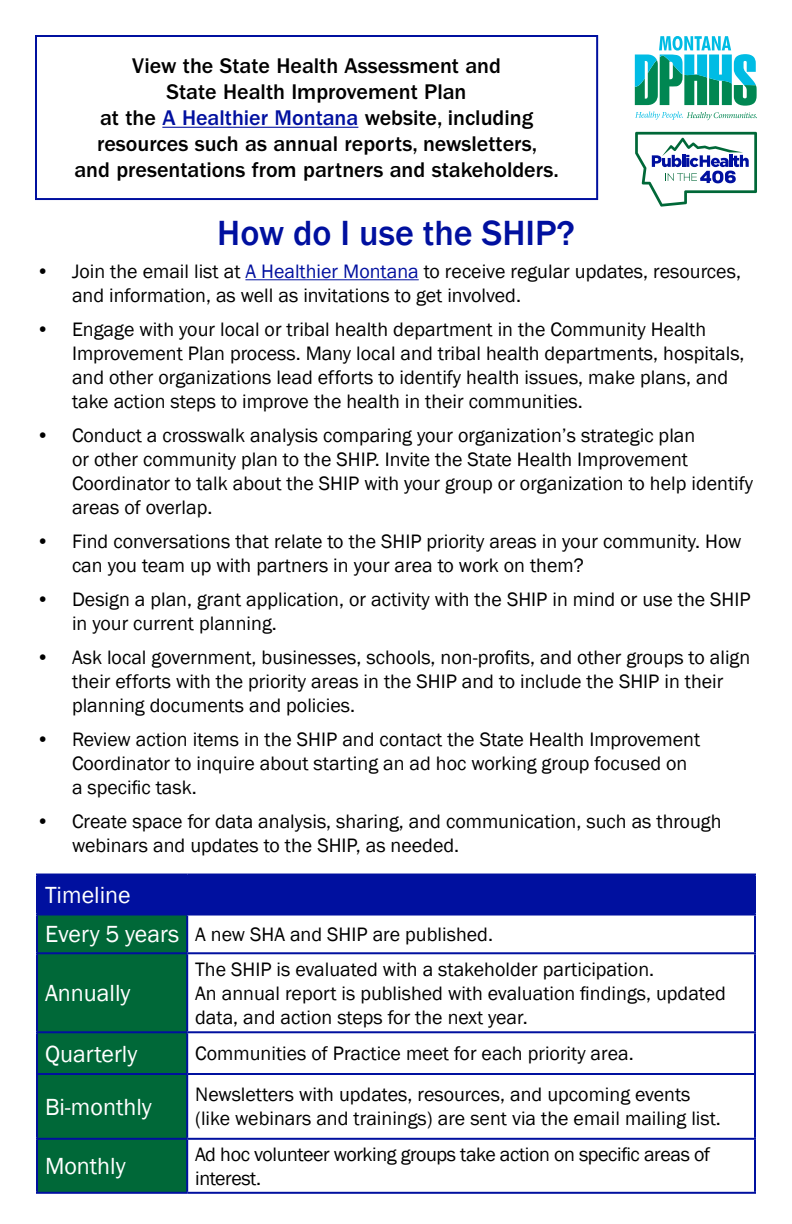
<style>
.page{position:relative;width:792px;height:1224px;background:#fff}
.page>*{position:absolute;margin:0;border:0;box-sizing:border-box;transform-origin:0 0}
.t1{font:500 36px "Franklin Gothic";color:#00109f}
.Table_row_White{font:24px "Franklin Gothic";color:#fff}
.t2{font:500 22px/26px "ITC Franklin Gothic Std";color:#000;text-align:center}
.Paragraph{font:20px/24px "Franklin Gothic";color:#000}
.Paragraph-2{font:20px/24px "Franklin Gothic";letter-spacing:-.02em;color:#000}
.s1{color:#00109f}
</style>
<div class="page">
<hr style="left:162px;top:127px;width:196px;height:1px;background:#00109f">
<div style="left:35px;top:35px;width:563px;height:165px;border:2px solid #00109f"></div>
<svg style="left:635px;top:36px;width:122px;height:84px"></svg>
<svg style="left:635px;top:132px;width:122px;height:75px"></svg>
<hr style="left:245px;top:279px;width:174px;height:1px;background:#00109f">
<div style="left:37px;top:875px;width:718px;height:40px;background:#00109f"></div>
<div style="left:38px;top:916px;width:148px;height:276px;background:#006838"></div>
<hr style="left:36px;top:876px;width:2px;height:38px;background:#00109f">
<hr style="left:36px;top:874px;width:151px;height:2px;background:#00109f">
<hr style="left:187px;top:874px;width:569px;height:2px;background:#00109f">
<hr style="left:36px;top:914px;width:151px;height:2px;background:#00109f">
<hr style="left:754px;top:876px;width:2px;height:38px;background:#00109f">
<hr style="left:187px;top:914px;width:569px;height:2px;background:#00109f">
<hr style="left:36px;top:916px;width:2px;height:36px;background:#00109f">
<hr style="left:36px;top:954px;width:2px;height:77px;background:#00109f">
<hr style="left:36px;top:1033px;width:2px;height:40px;background:#00109f">
<hr style="left:36px;top:1075px;width:2px;height:63px;background:#00109f">
<hr style="left:36px;top:1140px;width:2px;height:52px;background:#00109f">
<hr style="left:36px;top:952px;width:151px;height:2px;background:#00109f">
<hr style="left:36px;top:1031px;width:151px;height:2px;background:#00109f">
<hr style="left:36px;top:1073px;width:151px;height:2px;background:#00109f">
<hr style="left:36px;top:1138px;width:151px;height:2px;background:#00109f">
<hr style="left:36px;top:1192px;width:151px;height:2px;background:#00109f">
<hr style="left:186px;top:916px;width:2px;height:36px;background:#00109f">
<hr style="left:186px;top:954px;width:2px;height:77px;background:#00109f">
<hr style="left:186px;top:1033px;width:2px;height:40px;background:#00109f">
<hr style="left:186px;top:1075px;width:2px;height:63px;background:#00109f">
<hr style="left:186px;top:1140px;width:2px;height:52px;background:#00109f">
<hr style="left:754px;top:916px;width:2px;height:36px;background:#00109f">
<hr style="left:754px;top:954px;width:2px;height:77px;background:#00109f">
<hr style="left:754px;top:1033px;width:2px;height:40px;background:#00109f">
<hr style="left:754px;top:1075px;width:2px;height:63px;background:#00109f">
<hr style="left:754px;top:1140px;width:2px;height:52px;background:#00109f">
<hr style="left:187px;top:952px;width:569px;height:2px;background:#00109f">
<hr style="left:187px;top:1031px;width:569px;height:2px;background:#00109f">
<hr style="left:187px;top:1073px;width:569px;height:2px;background:#00109f">
<hr style="left:187px;top:1138px;width:569px;height:2px;background:#00109f">
<hr style="left:187px;top:1192px;width:569px;height:2px;background:#00109f">
<p class="t2" style="left:74px;top:53px;width:486px">View the State Health Assessment and<br>State Health Improvement Plan<br>at the <span class="s1">A Healthier Montana</span> website, including resources such as annual reports, newsletters,<br>and presentations from partners and stakeholders.</p>
<h1 class="t1" style="left:217px;top:211px;width:359px">How do I use the SHIP?</h1>
<p class="Paragraph" style="left:72px;top:260px;width:670px;text-indent:-36px">• Join the email list at <span class="s1">A Healthier Montana</span> to receive regular updates, resources, and information, as well as invitations to get involved.</p>
<p class="Paragraph" style="left:72px;top:318px;width:674px;text-indent:-36px">• Engage with your local or tribal health department in the Community Health Improvement Plan process. Many local and tribal health departments, hospitals, and other organizations lead efforts to identify health issues, make plans, and take action steps to improve the health in their communities.</p>
<p class="Paragraph" style="left:72px;top:424px;width:683px;text-indent:-36px">• Conduct a crosswalk analysis comparing your organization’s strategic plan<br>or other community plan to the SHIP. Invite the State Health Improvement Coordinator to talk about the SHIP with your group or organization to help identify areas of overlap.</p>
<p class="Paragraph" style="left:72px;top:530px;width:671px;text-indent:-36px">• Find conversations that relate to the SHIP priority areas in your community. How can you team up with partners in your area to work on them?</p>
<p class="Paragraph" style="left:72px;top:588px;width:680px;text-indent:-36px">• Design a plan, grant application, or activity with the SHIP in mind or use the SHIP in your current planning.</p>
<p class="Paragraph" style="left:72px;top:646px;width:680px;text-indent:-36px">• Ask local government, businesses, schools, non-profits, and other groups to align their efforts with the priority areas in the SHIP and to include the SHIP in their planning documents and policies.</p>
<p class="Paragraph" style="left:72px;top:728px;width:630px;text-indent:-36px">• Review action items in the SHIP and contact the State Health Improvement<br>Coordinator to inquire about starting an ad hoc working group focused on a specific task.</p>
<p class="Paragraph" style="left:72px;top:810px;width:651px;text-indent:-36px">• Create space for data analysis, sharing, and communication, such as through webinars and updates to the SHIP, as needed.</p>
<p class="Table_row_White" style="left:45px;top:880px;width:87px">Timeline</p>
<p class="Table_row_White" style="left:45px;top:919px;width:136px">Every 5 years</p>
<p class="Paragraph" style="left:195px;top:923px;width:299px">A new SHA and SHIP are published.</p>
<p class="Table_row_White" style="left:45px;top:978px;width:87px">Annually</p>
<p class="Paragraph" style="left:195px;top:958px;width:460px">The SHIP is evaluated with a stakeholder participation.</p>
<p class="Paragraph" style="left:195px;top:982px;width:532px">An annual report is published with evaluation findings, updated data, and action steps for the next year.</p>
<p class="Table_row_White" style="left:45px;top:1039px;width:94px">Quarterly</p>
<p class="Paragraph" style="left:195px;top:1042px;width:440px">Communities of Practice meet for each priority area.</p>
<p class="Table_row_White" style="left:45px;top:1092px;width:108px">Bi-monthly</p>
<p class="Paragraph" style="left:195px;top:1083px;width:527px">Newsletters with updates, resources, and upcoming events (like webinars and trainings) are sent via the email mailing list.</p>
<p class="Table_row_White" style="left:45px;top:1151px;width:82px">Monthly</p>
<p class="Paragraph-2" style="left:195px;top:1143px;width:516px">Ad hoc volunteer working groups take action on specific areas of interest.</p>
</div>
